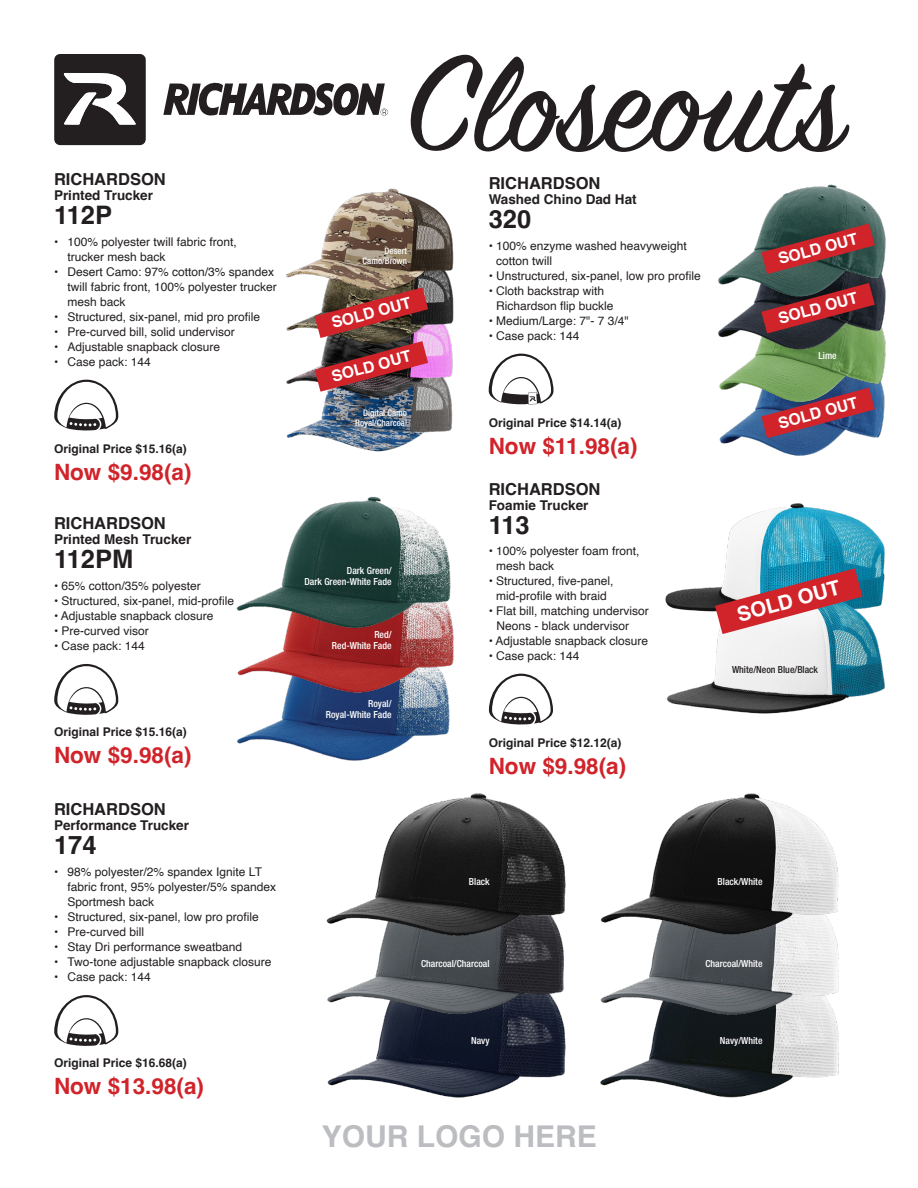
<style>
.page{position:relative;width:918px;height:1188px;background:#fff}
.page>*{position:absolute;margin:0;border:0;box-sizing:border-box;transform-origin:0 0}
.t1{font:150px "Sign Painter House Script";color:#231f20}
.CAP_BRAND{font:700 30px "Helvetica";color:#bcbdc0}
.CAP_BRAND-2{font:700 25.5px "Helvetica";color:#231f20}
.t2{font:700 22.5px "Helvetica";color:#d1232a}
.t3{font:700 20.55px "Helvetica";color:#fff}
.CAP_BRAND-3{font:700 16.5px "Helvetica";color:#231f20}
.t4{font:700 15.75px "Helvetica";color:#fff}
.CAP_BRAND-4{font:700 13.5px "Helvetica";color:#231f20}
.CAP_BRAND-5{font:12px/15px "Helvetica";color:#231f20}
.t5{font:700 12px "Helvetica";color:#231f20}
.t6{font:500 condensed 9.75px/10.5px "Helvetica Neue";color:#fff;text-align:right}
.t7{font:500 condensed 9.75px "Helvetica Neue";color:#231f20}
.t8{font:500 condensed 9px/9.8px "Helvetica Neue";color:#fff;text-align:right}
</style>
<div class="page">
<img style="left:719px;top:403px;width:166px;height:53px">
<img style="left:719px;top:351px;width:167px;height:52px">
<img style="left:286px;top:404px;width:167px;height:48px">
<img style="left:286px;top:351px;width:167px;height:53px">
<svg style="left:54px;top:54px;width:92px;height:91px"></svg>
<svg style="left:163px;top:82px;width:225px;height:34px"></svg>
<img style="left:286px;top:299px;width:168px;height:52px">
<img style="left:286px;top:188px;width:168px;height:111px">
<img style="left:237px;top:704px;width:213px;height:57px">
<img style="left:237px;top:640px;width:217px;height:64px">
<img style="left:236px;top:496px;width:218px;height:144px">
<svg style="left:54px;top:380px;width:64px;height:51px"></svg>
<svg style="left:54px;top:664px;width:64px;height:51px"></svg>
<svg style="left:489px;top:674px;width:64px;height:51px"></svg>
<img style="left:725px;top:503px;width:160px;height:77px">
<img style="left:665px;top:580px;width:220px;height:134px">
<img style="left:718px;top:297px;width:168px;height:54px">
<img style="left:718px;top:184px;width:168px;height:113px">
<svg style="left:489px;top:354px;width:64px;height:51px"></svg>
<img style="left:327px;top:1029px;width:239px;height:69px">
<img style="left:600px;top:1029px;width:239px;height:69px">
<img style="left:327px;top:947px;width:238px;height:82px">
<img style="left:326px;top:793px;width:240px;height:154px">
<img style="left:600px;top:950px;width:239px;height:79px">
<img style="left:601px;top:793px;width:238px;height:157px">
<svg style="left:54px;top:995px;width:64px;height:51px"></svg>
<svg style="left:761px;top:283px;width:114px;height:51px"></svg>
<svg style="left:715px;top:568px;width:147px;height:66px"></svg>
<svg style="left:761px;top:224px;width:114px;height:50px"></svg>
<svg style="left:761px;top:388px;width:114px;height:50px"></svg>
<img style="left:315px;top:287px;width:113px;height:105px">
<p class="CAP_BRAND-3" style="left:54px;top:170px;width:113px">RICHARDSON</p>
<p class="CAP_BRAND-4" style="left:54px;top:187px;width:101px">Printed Trucker</p>
<p class="CAP_BRAND-2" style="left:54px;top:200px;width:60px">112P</p>
<p class="CAP_BRAND-5" style="left:68px;top:235px;width:171px;text-indent:-14px">• 100% polyester twill fabric front, trucker mesh back</p>
<p class="CAP_BRAND-5" style="left:68px;top:265px;width:211px;text-indent:-14px">• Desert Camo: 97% cotton/3% spandex twill fabric front, 100% polyester trucker mesh back</p>
<p class="CAP_BRAND-5" style="left:54px;top:310px;width:208px">• Structured, six-panel, mid pro profile</p>
<p class="CAP_BRAND-5" style="left:54px;top:325px;width:182px">• Pre-curved bill, solid undervisor</p>
<p class="CAP_BRAND-5" style="left:54px;top:340px;width:168px">• Adjustable snapback closure</p>
<p class="CAP_BRAND-5" style="left:54px;top:355px;width:98px">• Case pack: 144</p>
<p class="t5" style="left:54px;top:441px;width:134px">Original Price $15.16(a)</p>
<p class="t2" style="left:54px;top:458px;width:139px">Now $9.98(a)</p>
<p class="CAP_BRAND-3" style="left:54px;top:513px;width:113px">RICHARDSON</p>
<p class="CAP_BRAND-4" style="left:54px;top:531px;width:139px">Printed Mesh Trucker</p>
<p class="CAP_BRAND-2" style="left:54px;top:544px;width:81px">112PM</p>
<p class="CAP_BRAND-5" style="left:54px;top:579px;width:148px">• 65% cotton/35% polyester</p>
<p class="CAP_BRAND-5" style="left:54px;top:594px;width:182px">• Structured, six-panel, mid-profile</p>
<p class="CAP_BRAND-5" style="left:54px;top:609px;width:161px">• Adjustable snapback closure</p>
<p class="CAP_BRAND-5" style="left:54px;top:624px;width:96px">• Pre-curved visor</p>
<p class="CAP_BRAND-5" style="left:54px;top:639px;width:92px">• Case pack: 144</p>
<p class="t5" style="left:54px;top:725px;width:134px">Original Price $15.16(a)</p>
<p class="t2" style="left:54px;top:742px;width:139px">Now $9.98(a)</p>
<p class="CAP_BRAND-3" style="left:54px;top:799px;width:113px">RICHARDSON</p>
<p class="CAP_BRAND-4" style="left:54px;top:817px;width:137px">Performance Trucker</p>
<p class="CAP_BRAND-2" style="left:54px;top:829px;width:44px">174</p>
<p class="CAP_BRAND-5" style="left:68px;top:864px;width:210px;text-indent:-14px">• 98% polyester/2% spandex Ignite LT fabric front, 95% polyester/5% spandex<br>Sportmesh back</p>
<p class="CAP_BRAND-5" style="left:54px;top:909px;width:206px">• Structured, six-panel, low pro profile</p>
<p class="CAP_BRAND-5" style="left:54px;top:924px;width:92px">• Pre-curved bill</p>
<p class="CAP_BRAND-5" style="left:54px;top:939px;width:190px">• Stay Dri performance sweatband</p>
<p class="CAP_BRAND-5" style="left:54px;top:954px;width:219px">• Two-tone adjustable snapback closure</p>
<p class="CAP_BRAND-5" style="left:54px;top:969px;width:98px">• Case pack: 144</p>
<p class="t5" style="left:54px;top:1056px;width:134px">Original Price $16.68(a)</p>
<p class="t2" style="left:54px;top:1072px;width:152px">Now $13.98(a)</p>
<p class="t1" style="left:406px;top:13px;width:439px">Closeouts</p>
<p class="CAP_BRAND-3" style="left:489px;top:174px;width:113px">RICHARDSON</p>
<p class="CAP_BRAND-4" style="left:489px;top:191px;width:150px">Washed Chino Dad Hat</p>
<p class="CAP_BRAND-2" style="left:489px;top:204px;width:44px">320</p>
<p class="CAP_BRAND-5" style="left:496px;top:239px;width:192px;text-indent:-8px">• 100% enzyme washed heavyweight cotton twill</p>
<p class="CAP_BRAND-5" style="left:489px;top:269px;width:214px">• Unstructured, six-panel, low pro profile</p>
<p class="CAP_BRAND-5" style="left:496px;top:284px;width:119px;text-indent:-8px">• Cloth backstrap with<br>Richardson flip buckle</p>
<p class="CAP_BRAND-5" style="left:489px;top:314px;width:142px">• Medium/Large: 7"- 7 3/4"</p>
<p class="CAP_BRAND-5" style="left:489px;top:329px;width:92px">• Case pack: 144</p>
<p class="t4" style="left:776px;top:250px;width:83px;rotate:-15deg">SOLD OUT</p>
<p class="t6" style="left:793px;top:245px;width:43px">Dark Green</p>
<p class="t8" style="left:363px;top:246px;width:46px">Desert<br>Camo/Brown</p>
<p class="t4" style="left:330px;top:314px;width:83px;rotate:-15deg">SOLD OUT</p>
<p class="t4" style="left:776px;top:309px;width:83px;rotate:-15deg">SOLD OUT</p>
<p class="t6" style="left:817px;top:296px;width:20px">Navy</p>
<p class="t4" style="left:330px;top:367px;width:83px;rotate:-15deg">SOLD OUT</p>
<p class="t8" style="left:355px;top:408px;width:53px">Digital Camo<br>Royal/Charcoal</p>
<p class="t6" style="left:305px;top:565px;width:89px">Dark Green/<br>Dark Green-White Fade</p>
<p class="t6" style="left:332px;top:629px;width:61px">Red/<br>Red-White Fade</p>
<p class="t6" style="left:326px;top:698px;width:67px">Royal/<br>Royal-White Fade</p>
<p class="t5" style="left:489px;top:415px;width:134px">Original Price $14.14(a)</p>
<p class="t2" style="left:489px;top:432px;width:150px">Now $11.98(a)</p>
<p class="CAP_BRAND-3" style="left:489px;top:479px;width:113px">RICHARDSON</p>
<p class="CAP_BRAND-4" style="left:489px;top:497px;width:101px">Foamie Trucker</p>
<p class="CAP_BRAND-2" style="left:489px;top:509px;width:43px">113</p>
<p class="CAP_BRAND-5" style="left:496px;top:544px;width:145px;text-indent:-8px">• 100% polyester foam front, mesh back</p>
<p class="CAP_BRAND-5" style="left:489px;top:574px;width:126px;text-align:center">• Structured, five-panel, mid-profile with braid</p>
<p class="CAP_BRAND-5" style="left:497px;top:604px;width:154px;text-indent:-8px">• Flat bill, matching undervisor<br>Neons - black undervisor</p>
<p class="CAP_BRAND-5" style="left:489px;top:634px;width:161px">• Adjustable snapback closure</p>
<p class="CAP_BRAND-5" style="left:489px;top:649px;width:92px">• Case pack: 144</p>
<p class="t5" style="left:489px;top:735px;width:134px">Original Price $12.12(a)</p>
<p class="t2" style="left:489px;top:752px;width:139px">Now $9.98(a)</p>
<p class="t6" style="left:469px;top:876px;width:22px">Black</p>
<p class="t6" style="left:421px;top:958px;width:70px">Charcoal/Charcoal</p>
<p class="t6" style="left:471px;top:1035px;width:20px">Navy</p>
<p class="CAP_BRAND" style="left:322px;top:1118px;width:277px">YOUR LOGO HERE</p>
<p class="t6" style="left:819px;top:351px;width:20px">Lime</p>
<p class="t4" style="left:776px;top:414px;width:83px;rotate:-15deg">SOLD OUT</p>
<p class="t6" style="left:816px;top:402px;width:22px">Royal</p>
<p class="t3" style="left:734px;top:602px;width:107px;rotate:-15deg">SOLD OUT</p>
<p class="t7" style="left:732px;top:664px;width:88px">White/Neon Blue/Black</p>
<p class="t6" style="left:718px;top:876px;width:46px">Black/White</p>
<p class="t6" style="left:706px;top:958px;width:58px">Charcoal/White</p>
<p class="t6" style="left:720px;top:1035px;width:44px">Navy/White</p>
</div>
